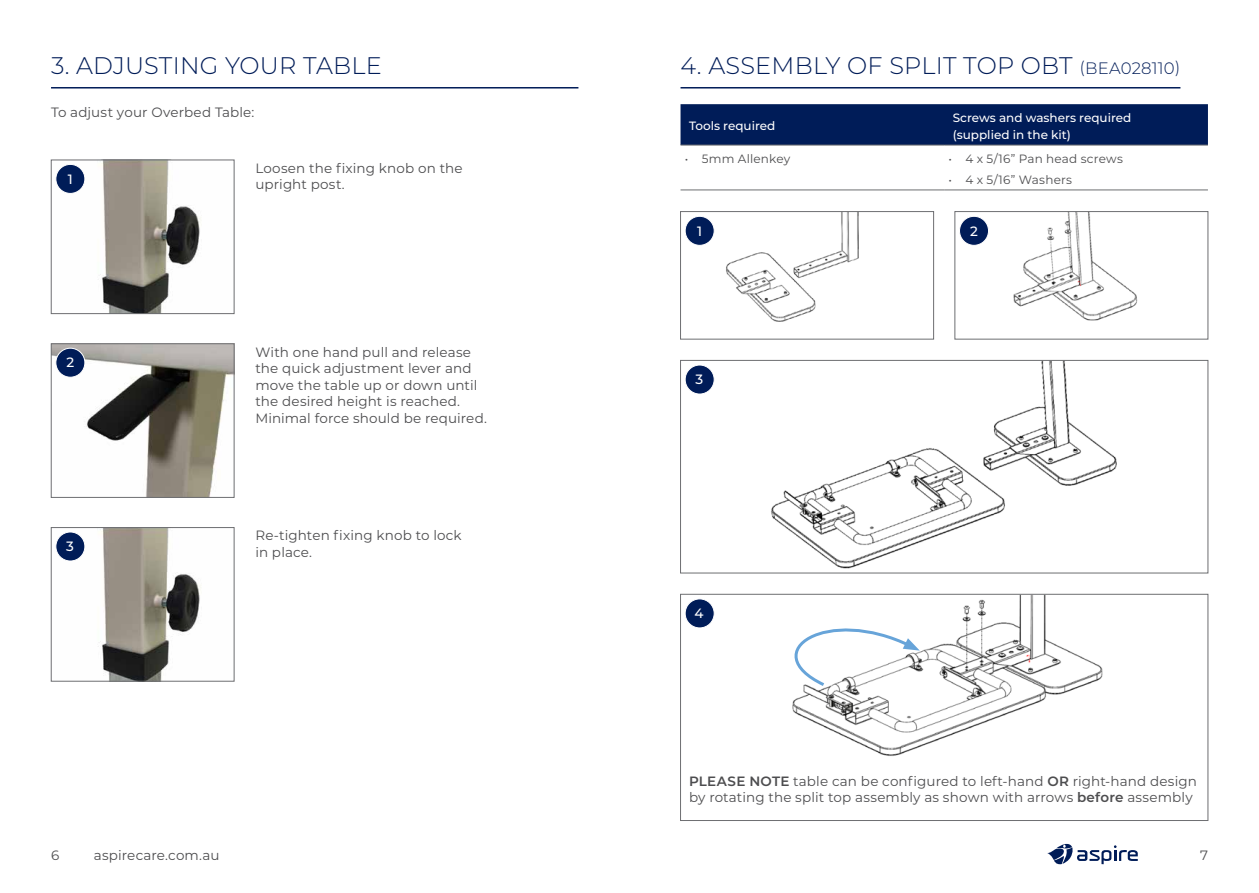
<style>
.page{position:relative;width:1259px;height:893px;background:#fff}
.page>*{position:absolute;margin:0;border:0;box-sizing:border-box;transform-origin:0 0}
.t1{font:300 24px "Montserrat";letter-spacing:.01em;color:#001c58}
.t2{font:13.5px/16.5px "Montserrat";letter-spacing:.01em;color:#4d4d4f}
.t3{font:500 13.5px "Montserrat";color:#fff}
.t4{font:500 12px/16.5px "Montserrat";color:#fff}
.t5{font:12px "Montserrat";letter-spacing:.015em;color:#4d4d4f}
.s1{font-size:16.5px}
.s2{font-weight:600}
</style>
<div class="page">
<svg style="left:1047px;top:844px;width:90px;height:20px"></svg>
<hr style="left:51px;top:87px;width:527px;height:2px;background:#001c58">
<hr style="left:680px;top:87px;width:500px;height:2px;background:#001c58">
<img style="left:711px;top:213px;width:148px;height:109px">
<div style="left:680px;top:211px;width:253px;height:128px;border:1px solid #6d6e71"></div>
<img style="left:1013px;top:213px;width:125px;height:108px">
<div style="left:954px;top:211px;width:254px;height:128px;border:1px solid #6d6e71"></div>
<img style="left:771px;top:362px;width:346px;height:207px">
<div style="left:680px;top:360px;width:528px;height:213px;border:1px solid #6d6e71"></div>
<img style="left:792px;top:596px;width:311px;height:160px">
<div style="left:680px;top:594px;width:528px;height:227px;border:1px solid #6d6e71"></div>
<div style="left:680px;top:104px;width:528px;height:41px;background:#001c58"></div>
<hr style="left:680px;top:145px;width:264px;height:1px;background:#6d6e71">
<hr style="left:944px;top:145px;width:264px;height:1px;background:#6d6e71">
<hr style="left:680px;top:190px;width:264px;height:1px;background:#6d6e71">
<hr style="left:944px;top:190px;width:264px;height:1px;background:#6d6e71">
<img style="left:57px;top:162px;width:143px;height:150px">
<div style="left:51px;top:160px;width:183px;height:154px;border:1px solid #6d6e71"></div>
<div style="left:56px;top:164px;width:29px;height:29px;background:#001c58;border-radius:50%"></div>
<div style="left:55px;top:164px;width:30px;height:30px;border:1px solid #fff;border-radius:50%"></div>
<div style="left:685px;top:216px;width:29px;height:29px;background:#001c58;border-radius:50%"></div>
<div style="left:685px;top:216px;width:29px;height:30px;border:1px solid #fff;border-radius:50%"></div>
<div style="left:959px;top:216px;width:29px;height:29px;background:#001c58;border-radius:50%"></div>
<div style="left:959px;top:216px;width:30px;height:30px;border:1px solid #fff;border-radius:50%"></div>
<div style="left:685px;top:365px;width:29px;height:29px;background:#001c58;border-radius:50%"></div>
<div style="left:685px;top:365px;width:29px;height:29px;border:1px solid #fff;border-radius:50%"></div>
<div style="left:685px;top:599px;width:29px;height:29px;background:#001c58;border-radius:50%"></div>
<div style="left:685px;top:598px;width:29px;height:30px;border:1px solid #fff;border-radius:50%"></div>
<img style="left:53px;top:346px;width:179px;height:150px">
<div style="left:51px;top:344px;width:183px;height:154px;border:1px solid #6d6e71"></div>
<div style="left:56px;top:348px;width:29px;height:29px;background:#001c58;border-radius:50%"></div>
<div style="left:55px;top:348px;width:30px;height:30px;border:1px solid #fff;border-radius:50%"></div>
<img style="left:59px;top:529px;width:142px;height:150px">
<div style="left:51px;top:527px;width:183px;height:154px;border:1px solid #6d6e71"></div>
<div style="left:56px;top:532px;width:29px;height:29px;background:#001c58;border-radius:50%"></div>
<div style="left:55px;top:532px;width:30px;height:29px;border:1px solid #fff;border-radius:50%"></div>
<svg style="left:792px;top:605px;width:127px;height:84px"></svg>
<h1 class="t1" style="left:51px;top:49px;width:332px">3. ADJUSTING YOUR TABLE</h1>
<h1 class="t1" style="left:680px;top:49px;width:501px">4. ASSEMBLY OF SPLIT TOP OBT <span class="s1">(BEA028110)</span></h1>
<p class="t2" style="left:51px;top:104px;width:205px">To adjust your Overbed Table:</p>
<p class="t4" style="left:689px;top:117px;width:88px">Tools required</p>
<p class="t4" style="left:952px;top:109px;width:180px">Screws and washers required (supplied in the kit)</p>
<p class="t5" style="left:685px;top:151px;width:107px">• 5mm Allenkey</p>
<p class="t5" style="left:948px;top:151px;width:176px">• 4 x 5/16” Pan head screws</p>
<p class="t5" style="left:948px;top:171px;width:125px">• 4 x 5/16” Washers</p>
<p class="t2" style="left:255px;top:159px;width:209px">Loosen the fixing knob on the upright post.</p>
<p class="t3" style="left:68px;top:169px;width:6px">1</p>
<p class="t3" style="left:66px;top:353px;width:9px">2</p>
<p class="t3" style="left:66px;top:537px;width:9px">3</p>
<p class="t2" style="left:255px;top:343px;width:233px">With one hand pull and release the quick adjustment lever and move the table up or down until the desired height is reached.<br>Minimal force should be required.</p>
<p class="t2" style="left:255px;top:527px;width:208px">Re-tighten fixing knob to lock in place.</p>
<p class="t3" style="left:697px;top:221px;width:6px">1</p>
<p class="t3" style="left:970px;top:221px;width:9px">2</p>
<p class="t3" style="left:695px;top:370px;width:9px">3</p>
<p class="t3" style="left:694px;top:604px;width:11px">4</p>
<p class="t2" style="left:689px;top:772px;width:509px"><span class="s2">PLEASE NOTE</span> table can be configured to left-hand <span class="s2">OR</span> right-hand design by rotating the split top assembly as shown with arrows <span class="s2">before</span> assembly</p>
<p class="t2" style="left:51px;top:847px;width:10px">6</p>
<p class="t2" style="left:94px;top:847px;width:127px">aspirecare.com.au</p>
<p class="t2" style="left:1200px;top:847px;width:9px">7</p>
</div>
